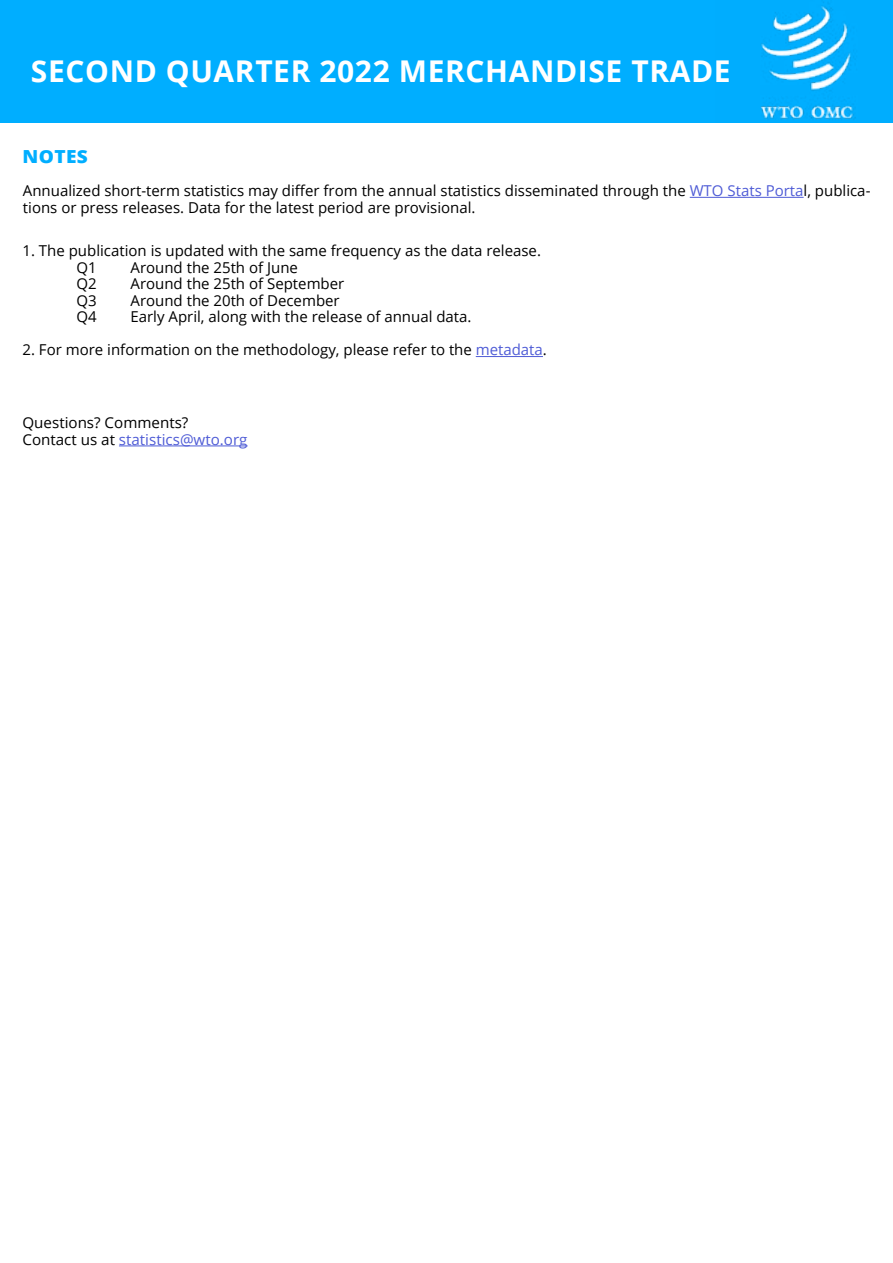
<style>
.page{position:relative;width:893px;height:1263px;background:#fff}
.page>*{position:absolute;margin:0;border:0;box-sizing:border-box;transform-origin:0 0}
.t1{font:700 30px "Open Sans";letter-spacing:.02em;color:#fff}
.t2{font:800 18px "Open Sans";letter-spacing:.02em;color:#00aeff;scale:1.06 1}
.t3{font:15px/16.5px "Open Sans";color:#000}
.s1{color:#4f5cd6}
</style>
<div class="page">
<div style="left:0;top:0;width:893px;height:122px;background:#00aeff"></div>
<img style="left:761px;top:2px;width:95px;height:117px">
<hr style="left:476px;top:356px;width:67px;height:1px;background:#4f5cd6">
<hr style="left:690px;top:197px;width:114px;height:1px;background:#4f5cd6">
<hr style="left:119px;top:445px;width:129px;height:1px;background:#4f5cd6">
<h1 class="t1" style="left:31px;top:50px;width:701px">SECOND QUARTER 2022 MERCHANDISE TRADE</h1>
<p class="t2" style="left:22px;top:143px;width:63px">NOTES</p>
<p class="t3" style="left:23px;top:182px;width:849px">Annualized short-term statistics may differ from the annual statistics disseminated through the <span class="s1">WTO Stats Porta</span>l, publica&shy;tions or press releases. Data for the latest period are provisional.</p>
<p class="t3" style="left:76px;top:242px;width:466px;text-indent:-54px">1. The publication is updated with the same frequency as the data release.<br>Q1</p>
<p class="t3" style="left:130px;top:259px;width:169px">Around the 25th of June</p>
<p class="t3" style="left:76px;top:275px;width:22px">Q2</p>
<p class="t3" style="left:130px;top:275px;width:215px">Around the 25th of September</p>
<p class="t3" style="left:76px;top:292px;width:22px">Q3</p>
<p class="t3" style="left:130px;top:292px;width:211px">Around the 20th of December</p>
<p class="t3" style="left:76px;top:308px;width:22px">Q4</p>
<p class="t3" style="left:130px;top:308px;width:343px">Early April, along with the release of annual data.</p>
<p class="t3" style="left:22px;top:341px;width:526px">2. For more information on the methodology, please refer to the <span class="s1">metadata</span>.</p>
<p class="t3" style="left:22px;top:414px;width:227px">Questions? Comments?<br>Contact us at <span class="s1">statistics@wto.org</span></p>
</div>
